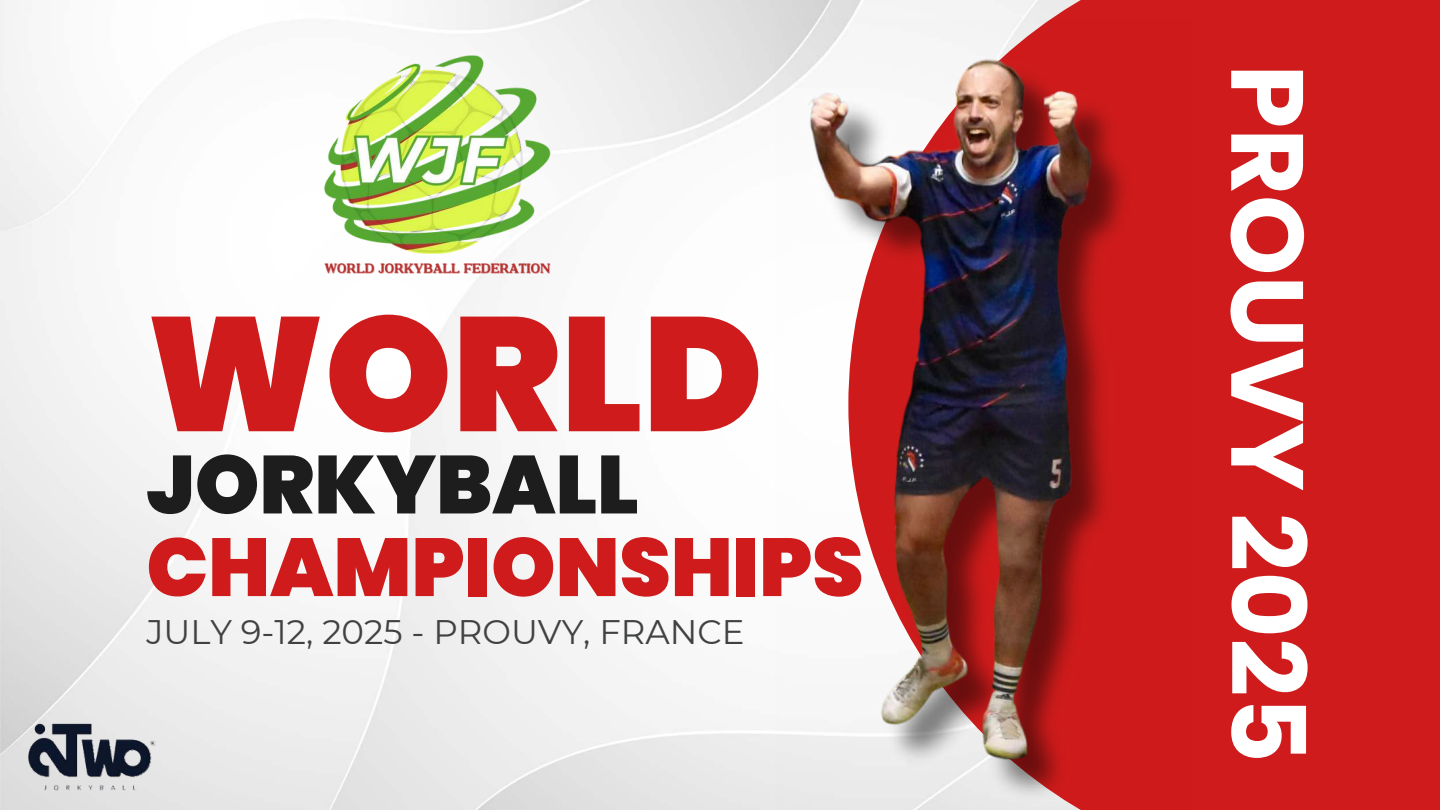
<style>
.page{position:relative;width:1440px;height:810px;background:#fff}
.page>*{position:absolute;margin:0;border:0;box-sizing:border-box;transform-origin:0 0}
.t1{font:900 162px "Poppins";color:#cf1b1b}
.t2{font:700 102.4px "Poppins";color:#fff}
.t3{font:900 82px "Poppins";color:#cf1b1b}
.t4{font:900 82px "Poppins";color:#1d1d1d}
.t5{font:34px "Montserrat";color:#404141}
</style>
<div class="page">
<div style="left:848px;top:0;width:592px;height:810px;background:#cf1b1b"></div>
<img style="left:776px;top:20px;width:348px;height:790px">
<img style="left:289px;top:20px;width:294px;height:293px">
<img style="left:22px;top:716px;width:141px;height:81px">
<h1 class="t1" style="left:146px;top:281px;width:618px">WORLD</h1>
<h3 class="t4" style="left:146px;top:437px;width:494px">JORKYBALL</h3>
<h3 class="t3" style="left:146px;top:520px;width:719px">CHAMPIONSHIPS</h3>
<p class="t5" style="left:146px;top:608px;width:600px">JULY 9-12, 2025 - PROUVY, FRANCE</p>
<h2 class="t2" style="left:1326px;top:64px;width:700px;rotate:90deg">PROUVY 2025</h2>
</div>
